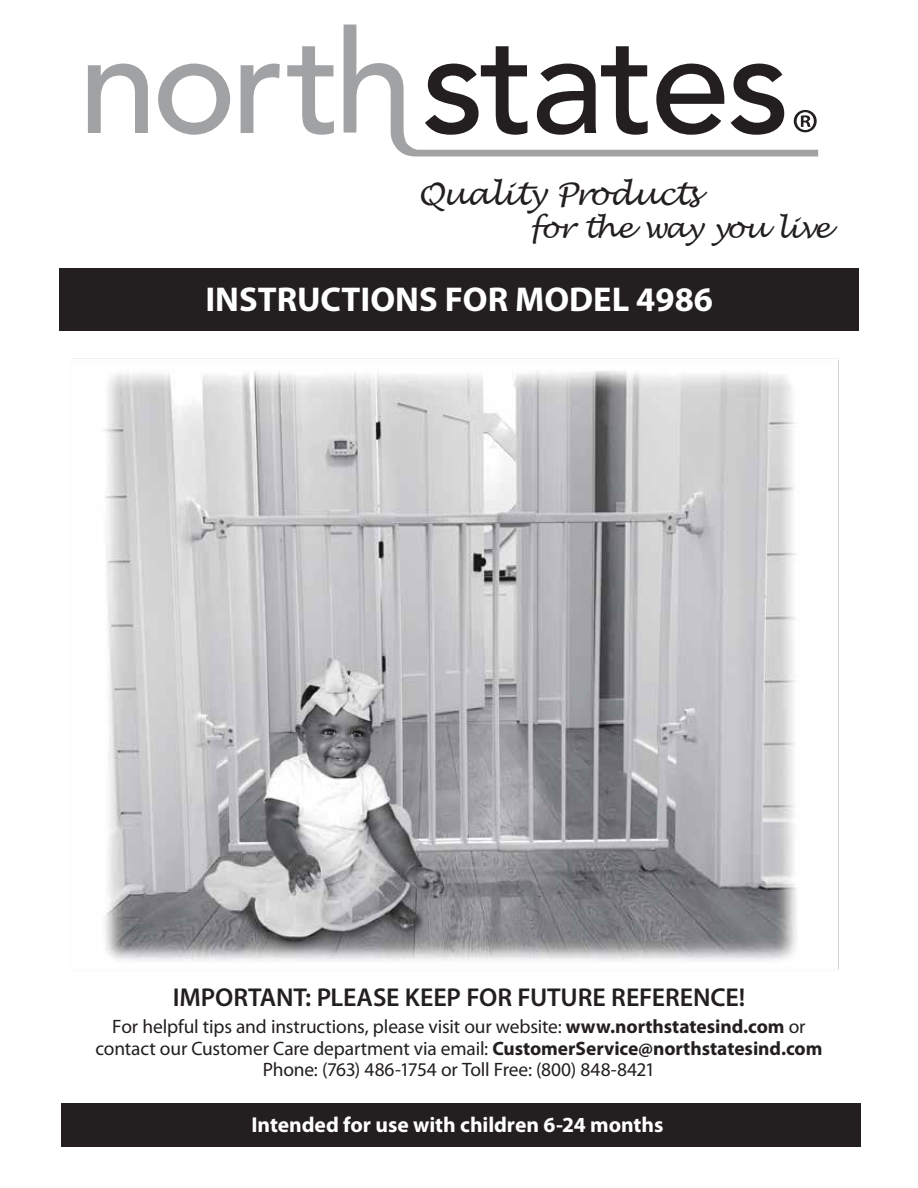
<style>
.page{position:relative;width:918px;height:1188px;background:#fff}
.page>*{position:absolute;margin:0;border:0;box-sizing:border-box;transform-origin:0 0}
.t1{font:700 34.5px "Myriad Pro";color:#fff}
.t2{font:italic 30.9px "Lucida Handwriting";letter-spacing:-.015em;color:#231f20}
.t3{font:italic 28.5px "Lucida Handwriting";letter-spacing:-.03em;color:#231f20}
.t4{font:600 25.95px "Myriad Pro";letter-spacing:-.005em;color:#231f20}
.t5{font:700 21.6px "Myriad Pro";letter-spacing:-.005em;color:#fff}
.t6{font:19.5px/21.5px "Myriad Pro";letter-spacing:-.01em;color:#231f20;text-align:center}
.s1{font-weight:700}
</style>
<div class="page">
<img style="left:72px;top:358px;width:767px;height:612px">
<svg style="left:88px;top:64px;width:60px;height:69px"></svg>
<svg style="left:158px;top:64px;width:72px;height:71px"></svg>
<svg style="left:241px;top:64px;width:39px;height:69px"></svg>
<svg style="left:287px;top:46px;width:47px;height:89px"></svg>
<svg style="left:344px;top:25px;width:474px;height:131px"></svg>
<svg style="left:794px;top:110px;width:23px;height:22px"></svg>
<div style="left:62px;top:1103px;width:799px;height:44px;background:#231f20"></div>
<div style="left:60px;top:268px;width:799px;height:63px;background:#231f20"></div>
<h2 class="t2" style="left:417px;top:175px;width:283px">Quality Products</h2>
<h3 class="t3" style="left:530px;top:211px;width:301px">for the way you live</h3>
<h1 class="t1" style="left:205px;top:277px;width:509px">INSTRUCTIONS FOR MODEL 4986</h1>
<h3 class="t4" style="left:173px;top:981px;width:574px">IMPORTANT: PLEASE KEEP FOR FUTURE REFERENCE!</h3>
<p class="t6" style="left:96px;top:1016px;width:729px">For helpful tips and instructions, please visit our website: <span class="s1">www.northstatesind.com</span> or contact our Customer Care department via email: <span class="s1">CustomerService@northstatesind.com<br></span>Phone: (763) 486-1754 or Toll Free: (800) 848-8421</p>
<p class="t5" style="left:252px;top:1110px;width:413px">Intended for use with children 6-24 months</p>
</div>
